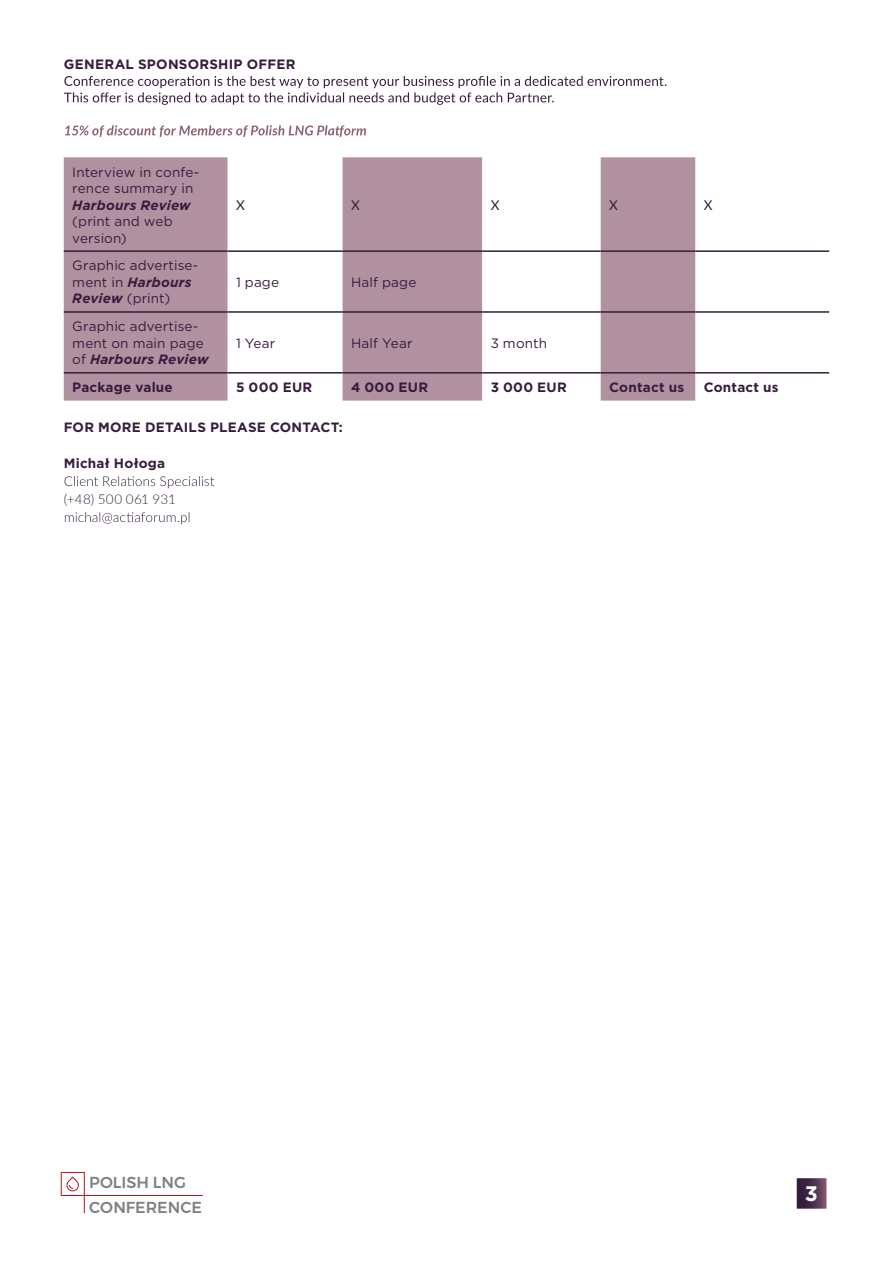
<style>
.page{position:relative;width:893px;height:1263px;background:#fff}
.page>*{position:absolute;margin:0;border:0;box-sizing:border-box;transform-origin:0 0}
.t1{font:700 21px "Gotham";color:#fff}
.t2{font:500 15.9px/24.8px "Montserrat";color:#7e8083}
.t3{font:13.5px/16.5px "Gotham";letter-spacing:.01em;color:#361d3d}
.t4{font:700 13.5px "Gotham";letter-spacing:.02em;color:#361d3d}
.t5{font:italic 700 13.5px "Gotham";letter-spacing:.015em;color:#361d3d}
.t6{font:300 13.5px "Lato";letter-spacing:.01em;color:#361d3d}
.t7{font:13.5px "Lato";color:#361d3d}
.s1{font-weight:700;font-style:italic}
</style>
<div class="page">
<svg style="left:61px;top:1172px;width:142px;height:41px"></svg>
<svg style="left:797px;top:1178px;width:29px;height:31px"></svg>
<svg style="left:64px;top:157px;width:631px;height:244px;fill:#b190a0"></svg>
<hr style="left:64px;top:250px;width:163px;height:2px;background:#361d3d">
<hr style="left:227px;top:250px;width:116px;height:2px;background:#361d3d">
<hr style="left:343px;top:250px;width:139px;height:2px;background:#361d3d">
<hr style="left:482px;top:250px;width:119px;height:2px;background:#361d3d">
<hr style="left:601px;top:250px;width:94px;height:2px;background:#361d3d">
<hr style="left:695px;top:250px;width:134px;height:2px;background:#361d3d">
<hr style="left:64px;top:311px;width:163px;height:2px;background:#361d3d">
<hr style="left:227px;top:311px;width:116px;height:2px;background:#361d3d">
<hr style="left:343px;top:311px;width:139px;height:2px;background:#361d3d">
<hr style="left:482px;top:311px;width:119px;height:2px;background:#361d3d">
<hr style="left:601px;top:311px;width:94px;height:2px;background:#361d3d">
<hr style="left:695px;top:311px;width:134px;height:2px;background:#361d3d">
<hr style="left:64px;top:372px;width:163px;height:1px;background:#361d3d">
<hr style="left:227px;top:372px;width:116px;height:1px;background:#361d3d">
<hr style="left:343px;top:372px;width:139px;height:1px;background:#361d3d">
<hr style="left:482px;top:372px;width:119px;height:1px;background:#361d3d">
<hr style="left:601px;top:372px;width:94px;height:1px;background:#361d3d">
<hr style="left:695px;top:372px;width:134px;height:1px;background:#361d3d">
<svg style="left:64px;top:76px;width:602px;height:29px"></svg>
<svg style="left:65px;top:125px;width:301px;height:12px"></svg>
<svg style="left:65px;top:476px;width:149px;height:12px"></svg>
<svg style="left:65px;top:512px;width:124px;height:12px"></svg>
<p class="t4" style="left:64px;top:56px;width:233px">GENERAL SPONSORSHIP OFFER</p>
<p class="t3" style="left:72px;top:163px;width:128px">Interview in confe&shy;rence summary in</p>
<p class="t5" style="left:72px;top:196px;width:120px">Harbours Review</p>
<p class="t3" style="left:72px;top:213px;width:102px">(print and web version)</p>
<p class="t3" style="left:72px;top:257px;width:128px">Graphic advertise&shy;ment in <span class="s1">Harbours<br>Review</span> (print)</p>
<p class="t3" style="left:72px;top:318px;width:138px">Graphic advertise&shy;ment on main page of <span class="s1">Harbours Review</span></p>
<p class="t7" style="left:236px;top:195px;width:10px">X</p>
<p class="t7" style="left:351px;top:195px;width:10px">X</p>
<p class="t7" style="left:491px;top:195px;width:10px">X</p>
<p class="t7" style="left:609px;top:195px;width:10px">X</p>
<p class="t7" style="left:704px;top:195px;width:10px">X</p>
<p class="t3" style="left:236px;top:274px;width:45px">1 page</p>
<p class="t3" style="left:351px;top:274px;width:67px">Half page</p>
<p class="t3" style="left:236px;top:334px;width:41px">1 Year</p>
<p class="t3" style="left:351px;top:334px;width:63px">Half Year</p>
<p class="t3" style="left:491px;top:334px;width:58px">3 month</p>
<p class="t4" style="left:72px;top:378px;width:102px">Package value</p>
<p class="t4" style="left:236px;top:378px;width:78px">5 000 EUR</p>
<p class="t4" style="left:351px;top:378px;width:79px">4 000 EUR</p>
<p class="t4" style="left:491px;top:378px;width:78px">3 000 EUR</p>
<p class="t4" style="left:609px;top:378px;width:76px">Contact us</p>
<p class="t4" style="left:704px;top:378px;width:76px">Contact us</p>
<p class="t4" style="left:64px;top:418px;width:281px">FOR MORE DETAILS PLEASE CONTACT:</p>
<p class="t4" style="left:64px;top:454px;width:103px">Michał Hołoga</p>
<p class="t6" style="left:64px;top:490px;width:114px">(+48) 500 061 931</p>
<p class="t2" style="left:89px;top:1170px;width:114px">POLISH LNG<br>CONFERENCE</p>
<h1 class="t1" style="left:805px;top:1179px;width:15px">3</h1>
</div>
